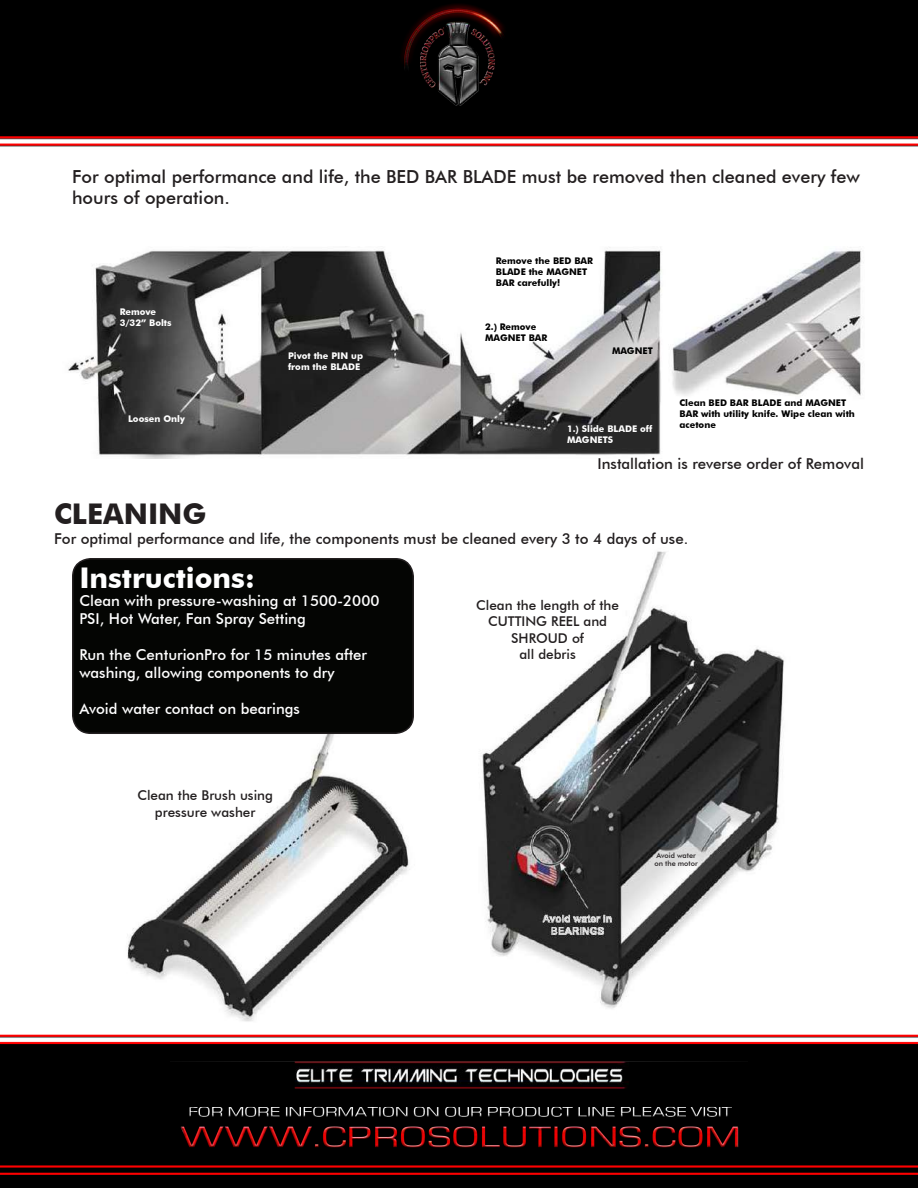
<style>
.page{position:relative;width:918px;height:1188px;background:#fff}
.page>*{position:absolute;margin:0;border:0;box-sizing:border-box;transform-origin:0 0}
.t1{font:700 28.5px "Futura BT";color:#fff}
.t2{font:700 28.5px "Futura BT";color:#231f20}
.t3{font:500 18px/21.6px "Futura BT";color:#231f20}
.t4{font:500 15px/18px "Futura BT";color:#fff}
.t5{font:500 15px "Futura BT";color:#231f20}
.t6{font:500 13.5px/16.2px "Futura BT";color:#231f20;text-align:center}
.t7{font:700 9.15px/10.9px "Futura BT";color:#000}
.t8{font:700 9.15px/10.9px "Futura BT";color:#fff}
.t9{font:500 7.35px/8.7px "Futura BT";color:#231f20}
</style>
<div class="page">
<img style="left:127px;top:551px;width:657px;height:471px">
<img style="left:0;top:1034px;width:918px;height:154px">
<img style="left:0;top:0;width:918px;height:147px">
<img style="left:170px;top:1046px;width:578px;height:110px">
<img style="left:397px;top:3px;width:124px;height:110px">
<img style="left:68px;top:247px;width:794px;height:211px">
<div style="left:73px;top:559px;width:340px;height:174px;background:#040503;border-radius:18px"></div>
<div style="left:72px;top:558px;width:342px;height:176px;border:2px solid #231f20;border-radius:18px"></div>
<p class="t3" style="left:72px;top:166px;width:790px">For optimal performance and life, the BED BAR BLADE must be removed then cleaned every few hours of operation.</p>
<p class="t8" style="left:120px;top:306px;width:53px">Remove<br>3/32” Bolts</p>
<p class="t8" style="left:128px;top:413px;width:58px">Loosen Only</p>
<p class="t8" style="left:288px;top:350px;width:77px">Pivot the PIN up from the BLADE</p>
<p class="t7" style="left:496px;top:255px;width:99px">Remove the BED BAR<br>BLADE the MAGNET<br>BAR carefully!</p>
<p class="t7" style="left:485px;top:321px;width:64px">2.) Remove<br>MAGNET BAR</p>
<p class="t7" style="left:612px;top:345px;width:42px">MAGNET</p>
<p class="t8" style="left:567px;top:424px;width:87px">1.) Slide BLADE off<br>MAGNETS</p>
<p class="t7" style="left:680px;top:397px;width:177px">Clean BED BAR BLADE and MAGNET<br>BAR with utility knife. Wipe clean with acetone</p>
<p class="t5" style="left:598px;top:454px;width:268px">Installation is reverse order of Removal</p>
<h1 class="t2" style="left:54px;top:497px;width:154px">CLEANING</h1>
<p class="t5" style="left:54px;top:530px;width:636px">For optimal performance and life, the components must be cleaned every 3 to 4 days of use.</p>
<h1 class="t1" style="left:79px;top:561px;width:177px">Instructions:</h1>
<p class="t4" style="left:79px;top:592px;width:302px">Clean with pressure-washing at 1500-2000<br>PSI, Hot Water, Fan Spray Setting</p>
<p class="t4" style="left:79px;top:646px;width:289px">Run the CenturionPro for 15 minutes after washing, allowing components to dry</p>
<p class="t4" style="left:79px;top:700px;width:222px">Avoid water contact on bearings</p>
<p class="t6" style="left:137px;top:787px;width:137px">Clean the Brush using pressure washer</p>
<p class="t6" style="left:476px;top:597px;width:144px">Clean the length of the<br>CUTTING REEL and<br>SHROUD of<br>all debris</p>
<p class="t9" style="left:654px;top:851px;width:45px">Avoid water on the motor</p>
</div>
